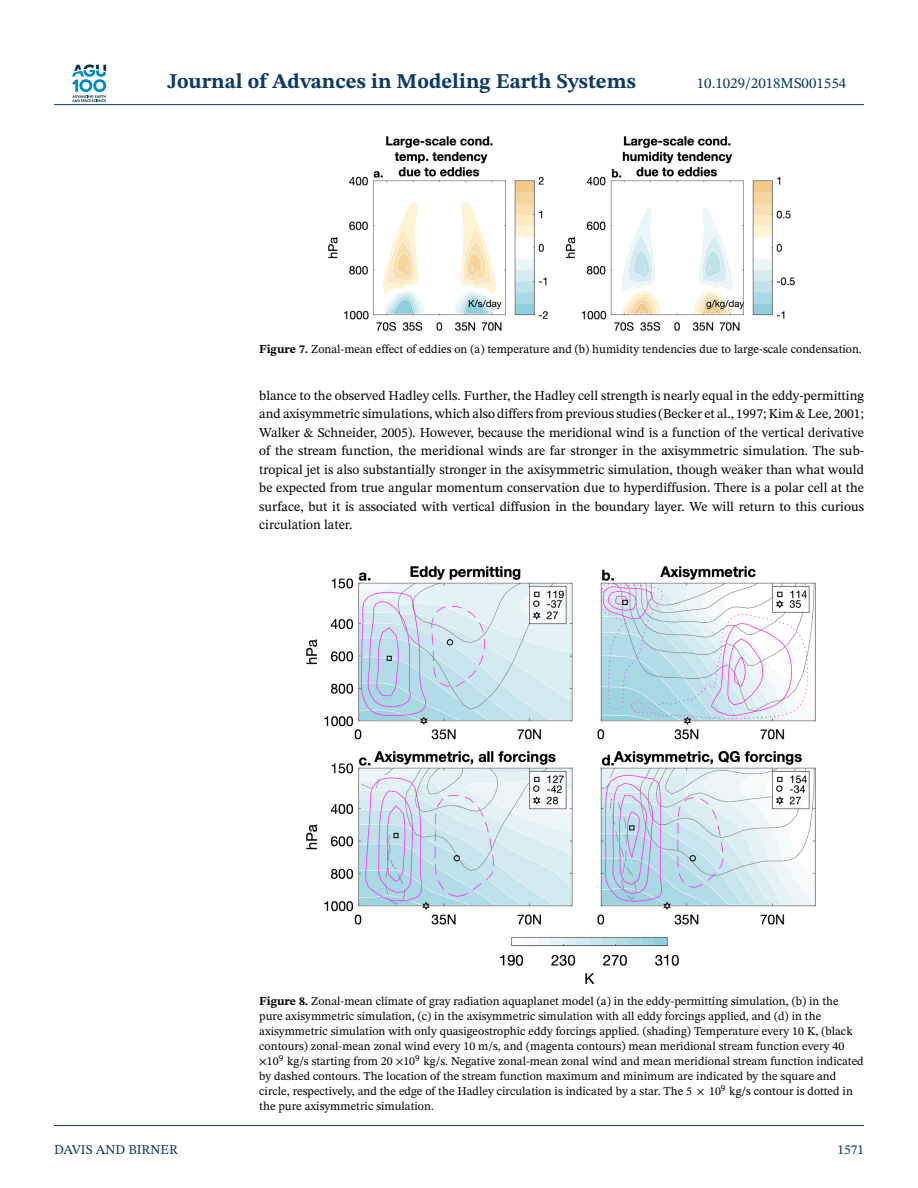
<style>
.page{position:relative;width:918px;height:1188px;background:#fff}
.page>*{position:absolute;margin:0;border:0;box-sizing:border-box;transform-origin:0 0}
.t1{font:700 21px "STIX Two Text";color:#0a3a69}
.t2{font:15px "STIX Two Text";color:#0a3a69}
.t3{font:13.5px/18.5px "STIX Two Text";color:#000;text-align:justify}
.t4{font:13.5px "STIX Two Text";color:#0a3a69}
.t5{font:12px/15px "STIX Two Text";color:#000}
.s1{font-weight:700}
.s2{font-family:"STIX Math"}
</style>
<div class="page">
<svg style="left:72px;top:64px;width:34px;height:38px"></svg>
<hr style="left:54px;top:104px;width:810px;height:1px;background:#0a3a69">
<img style="left:328px;top:136px;width:467px;height:195px">
<img style="left:306px;top:566px;width:510px;height:418px">
<hr style="left:54px;top:1125px;width:810px;height:1px;background:#0a3a69">
<h1 class="t1" style="left:167px;top:73px;width:470px">Journal of Advances in Modeling Earth Systems</h1>
<p class="t2" style="left:697px;top:77px;width:151px">10.1029/2018MS001554</p>
<p class="t5" style="left:259px;top:342px;width:604px"><span class="s1">Figure 7.</span> Zonal-mean effect of eddies on (a) temperature and (b) humidity tendencies due to large-scale condensation.</p>
<p class="t3" style="left:259px;top:387px;width:606px">blance to the observed Hadley cells. Further, the Hadley cell strength is nearly equal in the eddy-permitting and axisymmetric simulations, which also differs from previous studies (Becker et al., 1997; Kim &amp; Lee, 2001; Walker &amp; Schneider, 2005). However, because the meridional wind is a function of the vertical derivative of the stream function, the meridional winds are far stronger in the axisymmetric simulation. The sub&shy;tropical jet is also substantially stronger in the axisymmetric simulation, though weaker than what would be expected from true angular momentum conservation due to hyperdiffusion. There is a polar cell at the surface, but it is associated with vertical diffusion in the boundary layer. We will return to this curious circulation later.</p>
<p class="t5" style="left:259px;top:995px;width:606px"><span class="s1">Figure 8.</span> Zonal-mean climate of gray radiation aquaplanet model (a) in the eddy-permitting simulation, (b) in the pure axisymmetric simulation, (c) in the axisymmetric simulation with all eddy forcings applied, and (d) in the axisymmetric simulation with only quasigeostrophic eddy forcings applied. (shading) Temperature every 10 K, (black contours) zonal-mean zonal wind every 10 m/s, and (magenta contours) mean meridional stream function every 40 <span class="s2">×</span>10<sup>9</sup> kg/s starting from 20 <span class="s2">×</span>10<sup>9</sup> kg/s. Negative zonal-mean zonal wind and mean meridional stream function indicated by dashed contours. The location of the stream function maximum and minimum are indicated by the square and circle, respectively, and the edge of the Hadley circulation is indicated by a star. The 5 <span class="s2">×</span> 10<sup>9</sup> kg/s contour is dotted in the pure axisymmetric simulation.</p>
<p class="t4" style="left:54px;top:1144px;width:125px">DAVIS AND BIRNER</p>
<p class="t4" style="left:837px;top:1144px;width:28px">1571</p>
</div>
